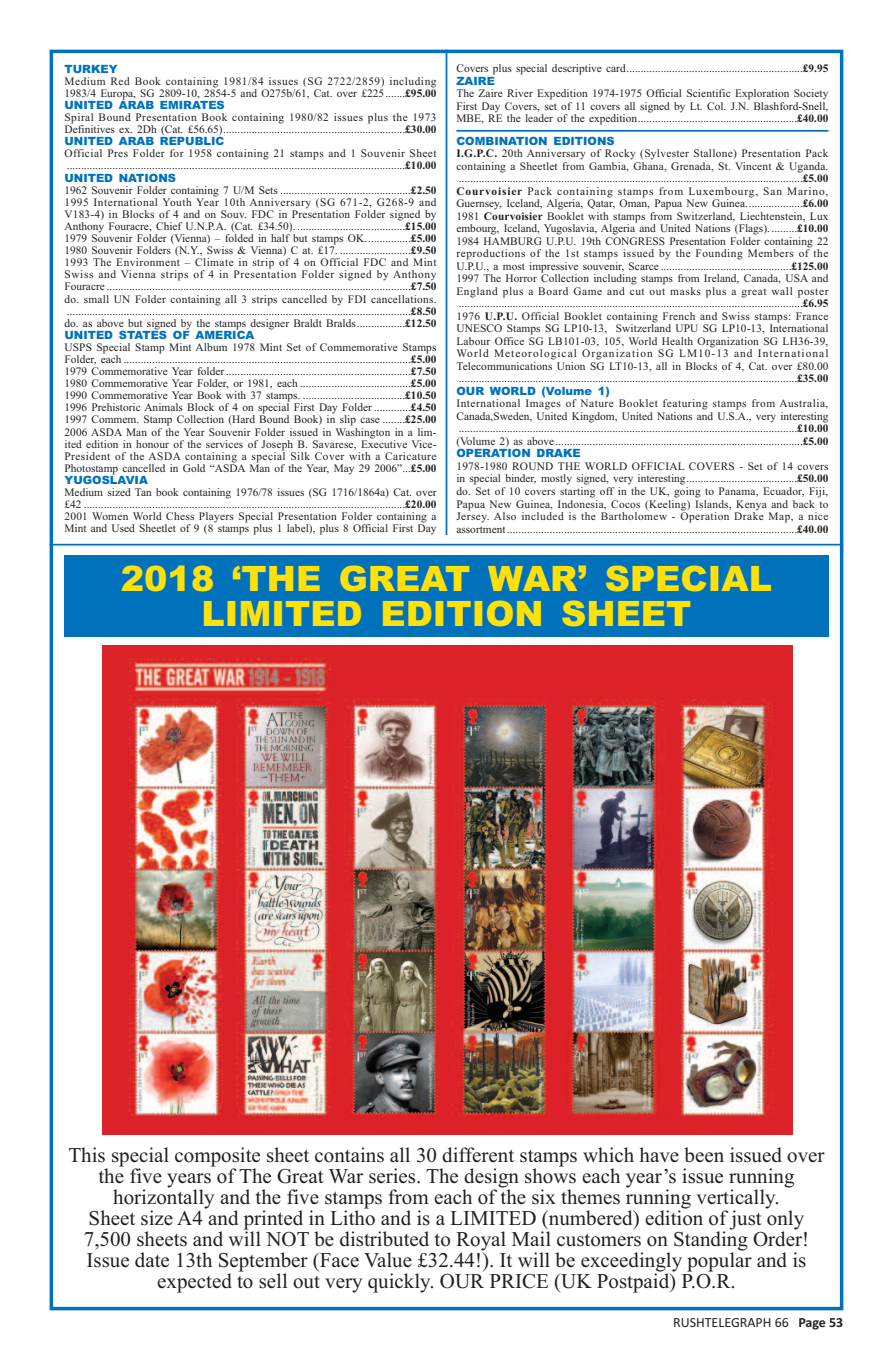
<style>
.page{position:relative;width:893px;height:1360px;background:#fff}
.page>*{position:absolute;margin:0;border:0;box-sizing:border-box;transform-origin:0 0}
.t1{font:900 35px/35px "Arial";color:#ffe10a;text-align:center}
.t2{font:21px/21px "Times New Roman";color:#231f20;text-align:center}
.t3{font:14px "Calibri";color:#231f20}
.t4{font:11.38px/12.4px "Times New Roman";color:#231f20;text-align:justify}
.t5{font:11.38px/12.1px "Times New Roman";letter-spacing:.04em;color:#231f20}
.t6{font:900 11.38px "Arial";color:#0072bc}
.t7{font:11.38px/12.1px "Times New Roman";letter-spacing:.045em;color:#231f20}
.s1{font-weight:700}
</style>
<div class="page">
<div style="left:50px;top:50px;width:793px;height:1260px;border:4px solid #0072bc"></div>
<hr style="left:456px;top:130px;width:372px;height:2px;background:#0072bc">
<hr style="left:446px;top:50px;width:1px;height:485px;background:#0072bc">
<hr style="left:50px;top:543px;width:793px;height:2px;background:#0072bc">
<div style="left:64px;top:556px;width:764px;height:81px;background:#0072bc"></div>
<img style="left:102px;top:645px;width:690px;height:489px">
<p class="t4" style="left:456px;top:62px;width:374px">Covers plus special descriptive card..............................................................<span class="s1">£9.95</span></p>
<p class="t6" style="left:456px;top:74px;width:40px">ZAIRE</p>
<p class="t4" style="left:456px;top:87px;width:374px">The Zaire River Expedition 1974-1975 Official Scientific Exploration Society First Day Covers, set of 11 covers all signed by Lt. Col. J.N. Blashford-Snell, MBE, RE the leader of the expedition........................................................<span class="s1">£40.00</span></p>
<p class="t6" style="left:456px;top:134px;width:160px">COMBINATION EDITIONS</p>
<p class="t4" style="left:456px;top:147px;width:374px"><span class="s1">I.G.P.C.</span> 20th Anniversary of Rocky (Sylvester Stallone) Presentation Pack containing a Sheetlet from Gambia, Ghana, Grenada, St. Vincent &amp; Uganda. .........................................................................................................................<span class="s1">£5.00<br>Courvoisier</span> Pack containing stamps from Luxembourg, San Marino, Guernsey, Iceland, Algeria, Qatar, Oman, Papua New Guinea....................<span class="s1">£6.00<br></span>1981 <span class="s1">Courvoisier</span> Booklet with stamps from Switzerland, Liechtenstein, Lux embourg, Iceland, Yugoslavia, Algeria and United Nations (Flags). .........<span class="s1">£10.00<br></span>1984 HAMBURG U.P.U. 19th CONGRESS Presentation Folder containing 22 reproductions of the 1st stamps issued by the Founding Members of the U.P.U., a most impressive souvenir, Scarce ..............................................<span class="s1">£125.00<br></span>1997 The Horror Collection including stamps from Ireland, Canada, USA and England plus a Board Game and cut out masks plus a great wall poster .........................................................................................................................<span class="s1">£6.95<br></span>1976 <span class="s1">U.P.U.</span> Official Booklet containing French and Swiss stamps: France UNESCO Stamps SG LP10-13, Switzerland UPU SG LP10-13, International Labour Office SG LB101-03, 105, World Health Organization SG LH36-39, World Meteorological Organization SG LM10-13 and International Telecommunications Union SG LT10-13, all in Blocks of 4, Cat. over £80.00 .......................................................................................................................<span class="s1">£35.00</span></p>
<p class="t6" style="left:456px;top:384px;width:155px">OUR WORLD (Volume 1)</p>
<p class="t4" style="left:456px;top:397px;width:374px">International Images of Nature Booklet featuring stamps from Australia, Canada,Sweden, United Kingdom, United Nations and U.S.A., very interesting .......................................................................................................................<span class="s1">£10.00 </span>(Volume 2) as above.......................................................................................<span class="s1">£5.00</span></p>
<p class="t6" style="left:456px;top:447px;width:126px">OPERATION DRAKE</p>
<p class="t4" style="left:456px;top:460px;width:374px">1978-1980 ROUND THE WORLD OFFICIAL COVERS - Set of 14 covers in special binder, mostly signed, very interesting.......................................<span class="s1">£50.00 </span>do. Set of 10 covers starting off in the UK, going to Panama, Ecuador, Fiji, Papua New Guinea, Indonesia, Cocos (Keeling) Islands, Kenya and back to Jersey. Also included is the Bartholomew - Operation Drake Map, a nice assortment......................................................................................................<span class="s1">£40.00</span></p>
<h1 class="t1" style="left:121px;top:561px;width:653px">2018 ‘THE GREAT WAR’ SPECIAL<br>LIMITED EDITION SHEET</h1>
<p class="t6" style="left:64px;top:62px;width:55px">TURKEY</p>
<p class="t7" style="left:64px;top:75px;width:374px">Medium Red Book containing 1981/84 issues (SG 2722/2859) including<br>1983/4 Europa, SG 2809-10, 2854-5 and O275b/61, Cat. over £225.......<span class="s1">£95.00</span></p>
<p class="t6" style="left:64px;top:98px;width:162px">UNITED ARAB EMIRATES</p>
<p class="t5" style="left:64px;top:111px;width:374px">Spiral Bound Presentation Book containing 1980/82 issues plus the 1973<br>Definitives ex. 2Dh (Cat. £56.65)................................................................<span class="s1">£30.00</span></p>
<p class="t6" style="left:64px;top:135px;width:161px">UNITED ARAB REPUBLIC</p>
<p class="t5" style="left:64px;top:147px;width:374px">Official Pres Folder for 1958 containing 21 stamps and 1 Souvenir Sheet .......................................................................................................................<span class="s1">£10.00</span></p>
<p class="t6" style="left:64px;top:171px;width:113px">UNITED NATIONS</p>
<p class="t4" style="left:64px;top:184px;width:374px">1962 Souvenir Folder containing 7 U/M Sets ..............................................<span class="s1">£2.50<br></span>1995 International Youth Year 10th Anniversary (SG 671-2, G268-9 and V183-4) in Blocks of 4 and on Souv. FDC in Presentation Folder signed by Anthony Fouracre, Chief U.N.P.A. (Cat. £34.50). ......................................<span class="s1">£15.00<br></span>1979 Souvenir Folder (Vienna) – folded in half but stamps OK................<span class="s1">£5.00<br></span>1980 Souvenir Folders (N.Y., Swiss &amp; Vienna) C at. £17. .........................<span class="s1">£9.50<br></span>1993 The Environment – Climate in strip of 4 on Official FDC and Mint Swiss and Vienna strips of 4 in Presentation Folder signed by Anthony Fouracre ...........................................................................................................<span class="s1">£7.50 </span>do. small UN Folder containing all 3 strips cancelled by FDI cancellations. .........................................................................................................................<span class="s1">£8.50 </span>do. as above but signed by the stamps designer Braldt Bralds.................<span class="s1">£12.50</span></p>
<p class="t6" style="left:64px;top:328px;width:191px">UNITED STATES OF AMERICA</p>
<p class="t4" style="left:64px;top:341px;width:374px">USPS Special Stamp Mint Album 1978 Mint Set of Commemorative Stamps Folder, each .....................................................................................................<span class="s1">£5.00<br></span>1979 Commemorative Year folder .................................................................<span class="s1">£7.50<br></span>1980 Commemorative Year Folder, or 1981, each .......................................<span class="s1">£5.00<br></span>1990 Commemorative Year Book with 37 stamps. ....................................<span class="s1">£10.50<br></span>1996 Prehistoric Animals Block of 4 on special First Day Folder .............<span class="s1">£4.50<br></span>1997 Commem. Stamp Collection (Hard Bound Book) in slip case ........<span class="s1">£25.00<br></span>2006 ASDA Man of the Year Souvenir Folder issued in Washington in a lim&shy;ited edition in honour of the services of Joseph B. Savarese, Executive Vice-President of the ASDA containing a special Silk Cover with a Caricature Photostamp cancelled in Gold “ASDA Man of the Year, May 29 2006”...<span class="s1">£5.00</span></p>
<p class="t6" style="left:64px;top:473px;width:85px">YUGOSLAVIA</p>
<p class="t4" style="left:64px;top:486px;width:374px">Medium sized Tan book containing 1976/78 issues (SG 1716/1864a) Cat. over £42 .................................................................................................................<span class="s1">£20.00<br></span>2001 Women World Chess Players Special Presentation Folder containing a Mint and Used Sheetlet of 9 (8 stamps plus 1 label), plus 8 Official First Day</p>
<p class="t2" style="left:68px;top:1144px;width:757px">This special composite sheet contains all 30 different stamps which have been issued over the five years of The Great War series. The design shows each year’s issue running horizontally and the five stamps from each of the six themes running vertically.<br>Sheet size A4 and printed in Litho and is a LIMITED (numbered) edition of just only 7,500 sheets and will NOT be distributed to Royal Mail customers on Standing Order!<br>Issue date 13th September (Face Value £32.44!). It will be exceedingly popular and is expected to sell out very quickly. OUR PRICE (UK Postpaid) P.O.R.</p>
<p class="t3" style="left:673px;top:1313px;width:172px">RUSHTELEGRAPH 66 <span class="s1">Page 53</span></p>
</div>
